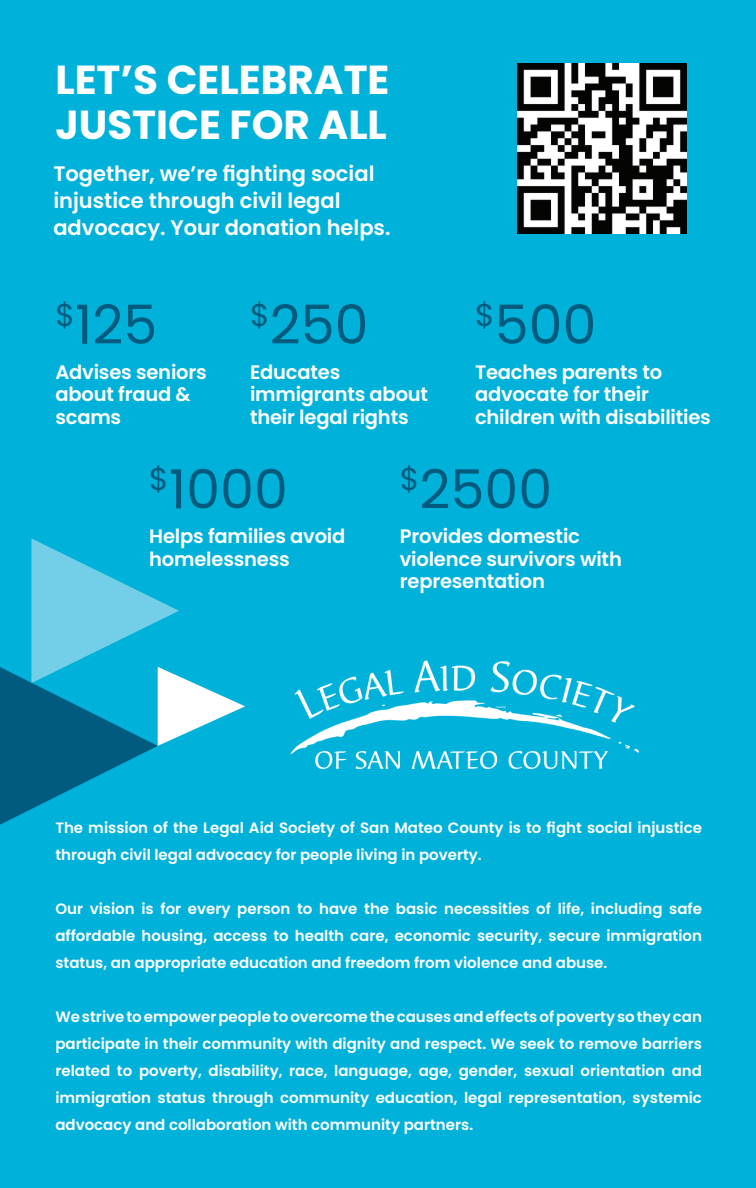
<style>
.page{position:relative;width:756px;height:1188px;background:#00b2d9}
.page>*{position:absolute;margin:0;border:0;box-sizing:border-box;transform-origin:0 0}
.t1{font:54px "Poppins";color:#005b7f}
.t2{font:700 40.5px/45px "Poppins";color:#fff}
.t3{font:600 21px/27px "Poppins";color:#fff}
.t4{font:600 19.5px/22.5px "Poppins";letter-spacing:-.01em;color:#fff}
.t5{font:600 15px/27px "Poppins";color:#fff;text-align:justify}
</style>
<div class="page">
<img style="left:517px;top:64px;width:169px;height:169px">
<svg style="left:0;top:538px;width:245px;height:287px"></svg>
<img style="left:290px;top:660px;width:350px;height:110px">
<h2 class="t2" style="left:55px;top:57px;width:336px">LET’S CELEBRATE<br>JUSTICE FOR ALL</h2>
<h3 class="t3" style="left:53px;top:160px;width:339px">Together, we’re fighting social injustice through civil legal advocacy. Your donation helps.</h3>
<h1 class="t1" style="left:55px;top:294px;width:103px"><sup>$</sup>125</h1>
<h3 class="t4" style="left:55px;top:361px;width:153px">Advises seniors about fraud &amp; scams</h3>
<h1 class="t1" style="left:250px;top:294px;width:120px"><sup>$</sup>250</h1>
<h1 class="t1" style="left:475px;top:294px;width:123px"><sup>$</sup>500</h1>
<h3 class="t4" style="left:250px;top:361px;width:180px">Educates immigrants about their legal rights</h3>
<h3 class="t4" style="left:475px;top:361px;width:237px">Teaches parents to advocate for their children with disabilities</h3>
<h1 class="t1" style="left:149px;top:458px;width:140px"><sup>$</sup>1000</h1>
<h1 class="t1" style="left:400px;top:458px;width:154px"><sup>$</sup>2500</h1>
<h3 class="t4" style="left:149px;top:526px;width:198px">Helps families avoid homelessness</h3>
<h3 class="t4" style="left:400px;top:526px;width:224px">Provides domestic violence survivors with representation</h3>
<p class="t5" style="left:55px;top:815px;width:648px">The mission of the Legal Aid Society of San Mateo County is to fight social injustice through civil legal advocacy for people living in poverty.</p>
<p class="t5" style="left:55px;top:896px;width:648px">Our vision is for every person to have the basic necessities of life, including safe affordable housing, access to health care, economic security, secure immigration status, an appropriate education and freedom from violence and abuse.</p>
<p class="t5" style="left:55px;top:1004px;width:648px">We strive to empower people to overcome the causes and effects of poverty so they can participate in their community with dignity and respect. We seek to remove barriers related to poverty, disability, race, language, age, gender, sexual orientation and immigration status through community education, legal representation, systemic advocacy and collaboration with community partners.</p>
</div>
